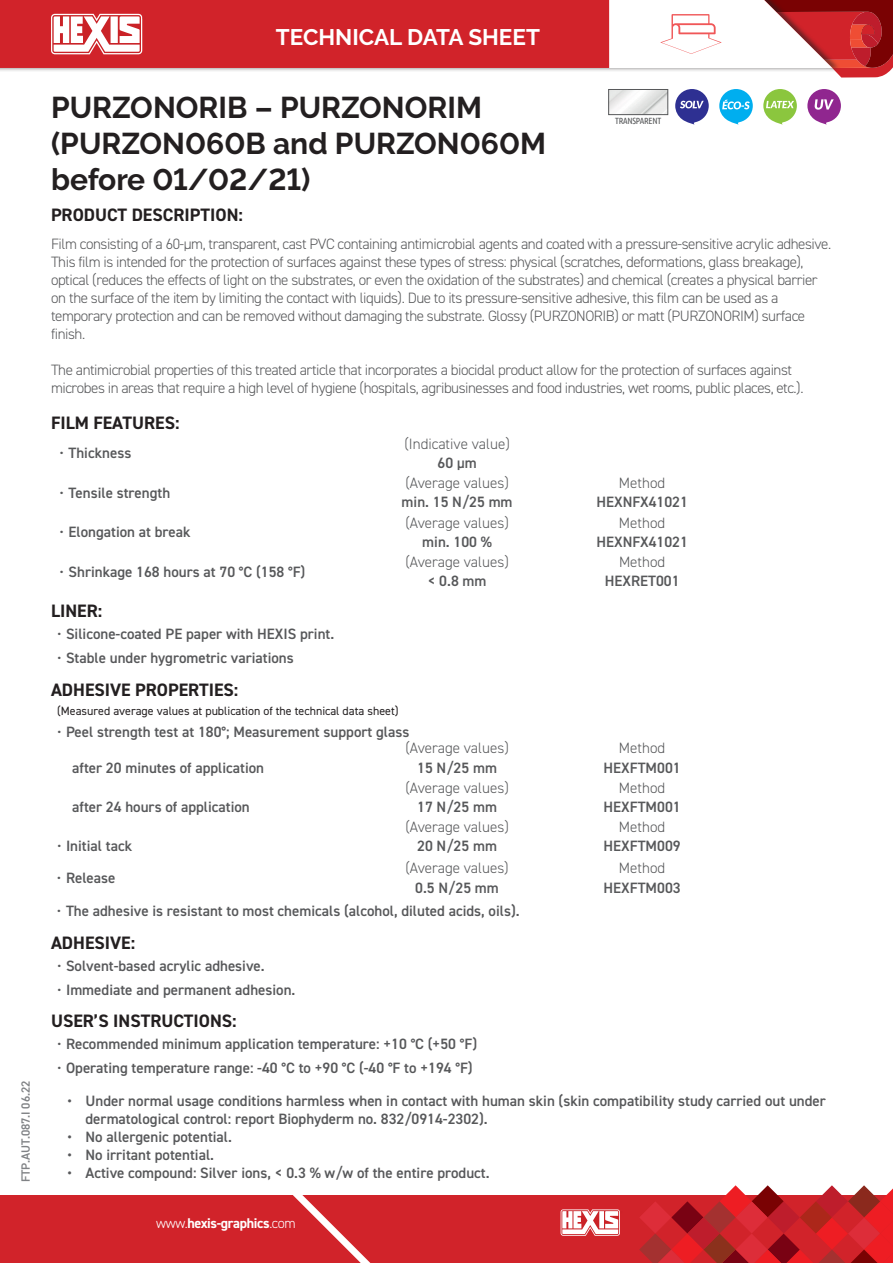
<style>
.page{position:relative;width:893px;height:1263px;background:#fff}
.page>*{position:absolute;margin:0;border:0;box-sizing:border-box;transform-origin:0 0}
.t1{font:700 30px/36px "Raleway";color:#231f20}
.t2{font:700 22.5px "Raleway";color:#fff}
.t3{font:700 18px "DIN2014";color:#231f20}
.t4{font:600 15px/18px "DIN2014";color:#57585a}
.t5{font:300 15px/18px "DIN2014";letter-spacing:-.03em;color:#57585a}
.t6{font:300 15px "DIN2014";color:#57585a}
.t7{font:700 14.1px "DIN2014";letter-spacing:-.025em;color:#fff}
.t8{font:12px "DIN2014";color:#231f20}
.t9{font:600 12px "DIN2014";color:#808285}
.t10{font:9px "Ubuntu Condensed";letter-spacing:-.025em;color:#545557}
.s1{font-weight:400}
.s2{font-weight:300}
</style>
<div class="page">
<div style="left:0;top:0;width:841px;height:73px;background:#231f20;opacity:.6"></div>
<div style="left:0;top:0;width:609px;height:68px;background:#d1232a"></div>
<div style="left:0;top:1195px;width:893px;height:68px;background:#d1232a"></div>
<svg style="left:293px;top:1195px;width:78px;height:68px"></svg>
<svg style="left:51px;top:14px;width:95px;height:40px"></svg>
<svg style="left:561px;top:1209px;width:59px;height:27px"></svg>
<svg style="left:639px;top:1185px;width:254px;height:78px"></svg>
<svg style="left:609px;top:0;width:284px;height:78px"></svg>
<img style="left:610px;top:91px;width:56px;height:22px">
<div style="left:608px;top:89px;width:60px;height:26px;border:1px solid #57585a"></div>
<svg style="left:675px;top:89px;width:34px;height:36px"></svg>
<svg style="left:719px;top:89px;width:34px;height:36px"></svg>
<svg style="left:763px;top:89px;width:34px;height:36px"></svg>
<svg style="left:807px;top:89px;width:34px;height:36px"></svg>
<p class="t9" style="left:18px;top:1182px;width:103px;rotate:-90deg">FTP.AUT.087.I 06.22</p>
<h2 class="t2" style="left:276px;top:24px;width:265px">TECHNICAL DATA SHEET</h2>
<h1 class="t1" style="left:51px;top:89px;width:496px">PURZONORIB – PURZONORIM (PURZON060B and PURZON060M before 01/02/21)</h1>
<p class="t10" style="left:615px;top:115px;width:48px">TRANSPARENT</p>
<p class="t3" style="left:51px;top:202px;width:193px">PRODUCT DESCRIPTION:</p>
<p class="t5" style="left:51px;top:235px;width:782px">Film consisting of a 60-µm, transparent, cast PVC containing antimicrobial agents and coated with a pressure-sensitive acrylic adhesive.<br>This film is intended for the protection of surfaces against these types of stress: physical (scratches, deformations, glass breakage), optical (reduces the effects of light on the substrates, or even the oxidation of the substrates) and chemical (creates a physical barrier on the surface of the item by limiting the contact with liquids). Due to its pressure-sensitive adhesive, this film can be used as a temporary protection and can be removed without damaging the substrate. Glossy (PURZONORIB) or matt (PURZONORIM) surface finish.</p>
<p class="t5" style="left:51px;top:361px;width:754px">The antimicrobial properties of this treated article that incorporates a biocidal product allow for the protection of surfaces against microbes in areas that require a high level of hygiene (hospitals, agribusinesses and food industries, wet rooms, public places, etc.).</p>
<p class="t3" style="left:51px;top:410px;width:130px">FILM FEATURES:</p>
<p class="t4" style="left:60px;top:444px;width:73px"><span class="s1">•</span> Thickness</p>
<p class="t6" style="left:404px;top:434px;width:107px">(Indicative value)</p>
<p class="t4" style="left:438px;top:453px;width:41px">60 µm</p>
<p class="t4" style="left:60px;top:483px;width:112px"><span class="s1">•</span> Tensile strength</p>
<p class="t4" style="left:60px;top:523px;width:133px"><span class="s1">•</span> Elongation at break</p>
<p class="t4" style="left:60px;top:562px;width:247px"><span class="s1">•</span> Shrinkage 168 hours at 70 °C (158 °F)</p>
<p class="t6" style="left:405px;top:474px;width:105px">(Average values)</p>
<p class="t4" style="left:402px;top:493px;width:112px">min. 15 N/25 mm</p>
<p class="t6" style="left:405px;top:513px;width:105px">(Average values)</p>
<p class="t4" style="left:422px;top:532px;width:71px">min. 100 %</p>
<p class="t6" style="left:405px;top:553px;width:105px">(Average values)</p>
<p class="t4" style="left:428px;top:572px;width:60px">&lt; 0.8 mm</p>
<p class="t3" style="left:51px;top:599px;width:53px">LINER:</p>
<p class="t4" style="left:57px;top:625px;width:279px"><span class="s1">•</span> Silicone-coated PE paper with HEXIS print.</p>
<p class="t4" style="left:57px;top:648px;width:238px"><span class="s1">•</span> Stable under hygrometric variations</p>
<p class="t3" style="left:51px;top:678px;width:189px">ADHESIVE PROPERTIES:</p>
<p class="t8" style="left:57px;top:704px;width:343px">(Measured average values at publication of the technical data sheet)</p>
<p class="t4" style="left:57px;top:723px;width:354px"><span class="s1">•</span> Peel strength test at 180°; Measurement support glass</p>
<p class="t4" style="left:72px;top:758px;width:193px">after 20 minutes of application</p>
<p class="t6" style="left:405px;top:739px;width:105px">(Average values)</p>
<p class="t4" style="left:417px;top:758px;width:81px">15 N/25 mm</p>
<p class="t4" style="left:72px;top:797px;width:179px">after 24 hours of application</p>
<p class="t4" style="left:57px;top:837px;width:77px"><span class="s1">•</span> Initial tack</p>
<p class="t4" style="left:57px;top:868px;width:60px"><span class="s1">•</span> Release</p>
<p class="t6" style="left:405px;top:778px;width:105px">(Average values)</p>
<p class="t4" style="left:417px;top:797px;width:81px">17 N/25 mm</p>
<p class="t6" style="left:405px;top:818px;width:105px">(Average values)</p>
<p class="t4" style="left:417px;top:837px;width:81px">20 N/25 mm</p>
<p class="t6" style="left:405px;top:859px;width:105px">(Average values)</p>
<p class="t4" style="left:415px;top:878px;width:85px">0.5 N/25 mm</p>
<p class="t5" style="left:619px;top:474px;width:48px">Method</p>
<p class="t4" style="left:596px;top:493px;width:93px">HEXNFX41021</p>
<p class="t5" style="left:619px;top:513px;width:48px">Method</p>
<p class="t4" style="left:596px;top:532px;width:93px">HEXNFX41021</p>
<p class="t5" style="left:619px;top:553px;width:48px">Method</p>
<p class="t4" style="left:605px;top:572px;width:76px">HEXRET001</p>
<p class="t5" style="left:619px;top:739px;width:48px">Method</p>
<p class="t4" style="left:603px;top:758px;width:79px">HEXFTM001</p>
<p class="t5" style="left:619px;top:778px;width:48px">Method</p>
<p class="t4" style="left:603px;top:797px;width:79px">HEXFTM001</p>
<p class="t5" style="left:619px;top:818px;width:48px">Method</p>
<p class="t4" style="left:603px;top:837px;width:79px">HEXFTM009</p>
<p class="t5" style="left:619px;top:859px;width:48px">Method</p>
<p class="t4" style="left:603px;top:878px;width:79px">HEXFTM003</p>
<p class="t4" style="left:57px;top:902px;width:464px"><span class="s1">•</span> The adhesive is resistant to most chemicals (alcohol, diluted acids, oils).</p>
<p class="t3" style="left:51px;top:931px;width:86px">ADHESIVE:</p>
<p class="t4" style="left:57px;top:956px;width:209px"><span class="s1">•</span> Solvent-based acrylic adhesive.</p>
<p class="t4" style="left:57px;top:980px;width:240px"><span class="s1">•</span> Immediate and permanent adhesion.</p>
<p class="t3" style="left:51px;top:1009px;width:187px">USER’S INSTRUCTIONS:</p>
<p class="t4" style="left:57px;top:1035px;width:422px"><span class="s1">•</span> Recommended minimum application temperature: +10 °C (+50 °F)</p>
<p class="t4" style="left:57px;top:1058px;width:417px"><span class="s1">•</span> Operating temperature range: -40 °C to +90 °C (-40 °F to +194 °F)</p>
<p class="t4" style="left:86px;top:1091px;width:742px;text-indent:-18px">• Under normal usage conditions harmless when in contact with human skin (skin compatibility study carried out under dermatological control: report Biophyderm no. 832/0914-2302).</p>
<p class="t4" style="left:68px;top:1127px;width:166px">• No allergenic potential.</p>
<p class="t4" style="left:68px;top:1145px;width:148px">• No irritant potential.</p>
<p class="t4" style="left:68px;top:1163px;width:424px">• Active compound: Silver ions, &lt; 0.3 % w/w of the entire product.</p>
<p class="t7" style="left:156px;top:1214px;width:141px"><span class="s2">www.</span>hexis-graphics<span class="s2">.com</span></p>
</div>
